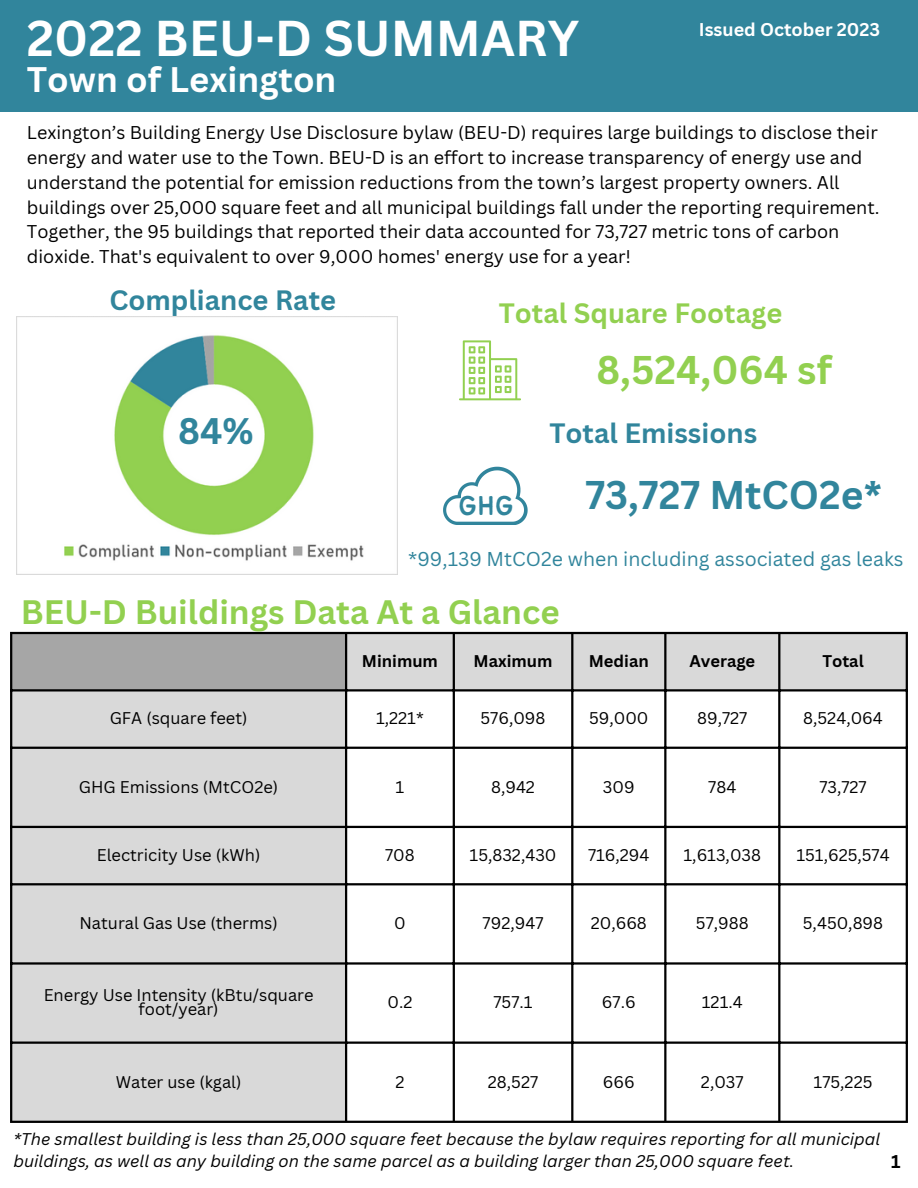
<style>
.page{position:relative;width:918px;height:1188px;background:#fff}
.page>*{position:absolute;margin:0;border:0;box-sizing:border-box;transform-origin:0 0}
.t1{font:700 49.05px "Canva Sans";color:#fff}
.t2{font:700 39px "Canva Sans";color:#31859c}
.t3{font:700 39px "Canva Sans";color:#92d050}
.t4{font:700 36px "Canva Sans";color:#31859c}
.t5{font:700 34.65px "Canva Sans";color:#fff}
.t6{font:700 33px "Canva Sans";color:#92d050}
.t7{font:30px "Bantayog";color:#31859c}
.t8{font:700 27.3px "Canva Sans";color:#31859c}
.t9{font:700 27.3px "Canva Sans";color:#92d050}
.t10{font:19.5px "Canva Sans";color:#31859c}
.t11{font:18px/24.8px "Canva Sans";color:#000}
.t12{font:700 18px "Canva Sans";color:#fff}
.t13{font:700 18px "Canva Sans";color:#000}
.t14{font:16.5px/14.7px "Canva Sans";color:#000;text-align:center}
.t15{font:italic 16.5px/22.5px "Canva Sans";color:#000}
.t16{font:700 16.5px "Canva Sans";color:#000}
</style>
<div class="page">
<div style="left:0;top:0;width:918px;height:112px;background:#31859c"></div>
<img style="left:16px;top:317px;width:381px;height:257px">
<svg style="left:443px;top:467px;width:85px;height:58px"></svg>
<svg style="left:12px;top:634px;width:894px;height:487px"></svg>
<hr style="left:10px;top:634px;width:2px;height:487px;background:#000">
<hr style="left:345px;top:634px;width:2px;height:487px;background:#000">
<hr style="left:453px;top:634px;width:2px;height:487px;background:#000">
<hr style="left:571px;top:634px;width:2px;height:487px;background:#000">
<hr style="left:664px;top:634px;width:2px;height:487px;background:#000">
<hr style="left:778px;top:634px;width:2px;height:487px;background:#000">
<hr style="left:906px;top:634px;width:2px;height:487px;background:#000">
<hr style="left:10px;top:632px;width:898px;height:2px;background:#000">
<hr style="left:10px;top:689px;width:898px;height:3px;background:#000">
<hr style="left:10px;top:747px;width:898px;height:2px;background:#000">
<hr style="left:10px;top:826px;width:898px;height:2px;background:#000">
<hr style="left:10px;top:883px;width:898px;height:2px;background:#000">
<hr style="left:10px;top:962px;width:898px;height:3px;background:#000">
<hr style="left:10px;top:1042px;width:898px;height:2px;background:#000">
<hr style="left:10px;top:1121px;width:898px;height:2px;background:#000">
<svg style="left:459px;top:340px;width:62px;height:60px"></svg>
<p class="t1" style="left:27px;top:4px;width:554px">2022 BEU-D SUMMARY</p>
<p class="t5" style="left:27px;top:55px;width:311px">Town of Lexington</p>
<p class="t12" style="left:699px;top:17px;width:183px">Issued October 2023</p>
<p class="t11" style="left:27px;top:120px;width:854px">Lexington’s Building Energy Use Disclosure bylaw (BEU-D) requires large buildings to disclose their energy and water use to the Town. BEU-D is an effort to increase transparency of energy use and understand the potential for emission reductions from the town’s largest property owners. All buildings over 25,000 square feet and all municipal buildings fall under the reporting requirement.<br>Together, the 95 buildings that reported their data accounted for 73,727 metric tons of carbon dioxide. That's equivalent to over 9,000 homes' energy use for a year!</p>
<p class="t9" style="left:499px;top:294px;width:285px">Total Square Footage</p>
<p class="t3" style="left:596px;top:342px;width:237px">8,524,064 sf</p>
<p class="t8" style="left:109px;top:281px;width:228px">Compliance Rate</p>
<p class="t4" style="left:178px;top:405px;width:77px">84%</p>
<p class="t8" style="left:549px;top:414px;width:209px">Total Emissions</p>
<p class="t2" style="left:585px;top:467px;width:298px">73,727 MtCO2e*</p>
<p class="t10" style="left:408px;top:545px;width:497px">*99,139 MtCO2e when including associated gas leaks</p>
<p class="t7" style="left:458px;top:493px;width:57px">GHG</p>
<p class="t6" style="left:21px;top:589px;width:540px">BEU-D Buildings Data At a Glance</p>
<p class="t16" style="left:362px;top:649px;width:78px">Minimum</p>
<p class="t16" style="left:474px;top:649px;width:80px">Maximum</p>
<p class="t16" style="left:589px;top:649px;width:62px">Median</p>
<p class="t16" style="left:689px;top:649px;width:67px">Average</p>
<p class="t16" style="left:822px;top:649px;width:43px">Total</p>
<p class="t14" style="left:110px;top:710px;width:139px">GFA (square feet)</p>
<p class="t14" style="left:376px;top:710px;width:49px">1,221*</p>
<p class="t14" style="left:481px;top:710px;width:66px">576,098</p>
<p class="t14" style="left:589px;top:710px;width:61px">59,000</p>
<p class="t14" style="left:697px;top:710px;width:52px">89,727</p>
<p class="t14" style="left:803px;top:710px;width:81px">8,524,064</p>
<p class="t14" style="left:79px;top:779px;width:201px">GHG Emissions (MtCO2e)</p>
<p class="t14" style="left:396px;top:779px;width:10px">1</p>
<p class="t14" style="left:491px;top:779px;width:45px">8,942</p>
<p class="t14" style="left:603px;top:779px;width:33px">309</p>
<p class="t14" style="left:708px;top:779px;width:30px">784</p>
<p class="t14" style="left:819px;top:779px;width:49px">73,727</p>
<p class="t14" style="left:97px;top:847px;width:165px">Electricity Use (kWh)</p>
<p class="t14" style="left:385px;top:847px;width:31px">708</p>
<p class="t14" style="left:470px;top:847px;width:88px">15,832,430</p>
<p class="t14" style="left:588px;top:847px;width:63px">716,294</p>
<p class="t14" style="left:684px;top:847px;width:79px">1,613,038</p>
<p class="t14" style="left:796px;top:847px;width:95px">151,625,574</p>
<p class="t14" style="left:79px;top:916px;width:200px">Natural Gas Use (therms)</p>
<p class="t14" style="left:394px;top:916px;width:13px">0</p>
<p class="t14" style="left:483px;top:916px;width:62px">792,947</p>
<p class="t14" style="left:591px;top:916px;width:58px">20,668</p>
<p class="t14" style="left:696px;top:916px;width:54px">57,988</p>
<p class="t14" style="left:803px;top:916px;width:82px">5,450,898</p>
<p class="t14" style="left:44px;top:987px;width:271px">Energy Use Intensity (kBtu/square foot/year)</p>
<p class="t14" style="left:387px;top:995px;width:26px">0.2</p>
<p class="t14" style="left:493px;top:995px;width:41px">757.1</p>
<p class="t14" style="left:602px;top:995px;width:35px">67.6</p>
<p class="t14" style="left:702px;top:995px;width:42px">121.4</p>
<p class="t14" style="left:116px;top:1074px;width:127px">Water use (kgal)</p>
<p class="t14" style="left:395px;top:1074px;width:11px">2</p>
<p class="t14" style="left:488px;top:1074px;width:52px">28,527</p>
<p class="t14" style="left:603px;top:1074px;width:33px">666</p>
<p class="t14" style="left:701px;top:1074px;width:44px">2,037</p>
<p class="t14" style="left:814px;top:1074px;width:60px">175,225</p>
<p class="t15" style="left:13px;top:1127px;width:868px">*The smallest building is less than 25,000 square feet because the bylaw requires reporting for all municipal buildings, as well as any building on the same parcel as a building larger than 25,000 square feet.</p>
<p class="t13" style="left:891px;top:1149px;width:11px">1</p>
</div>
